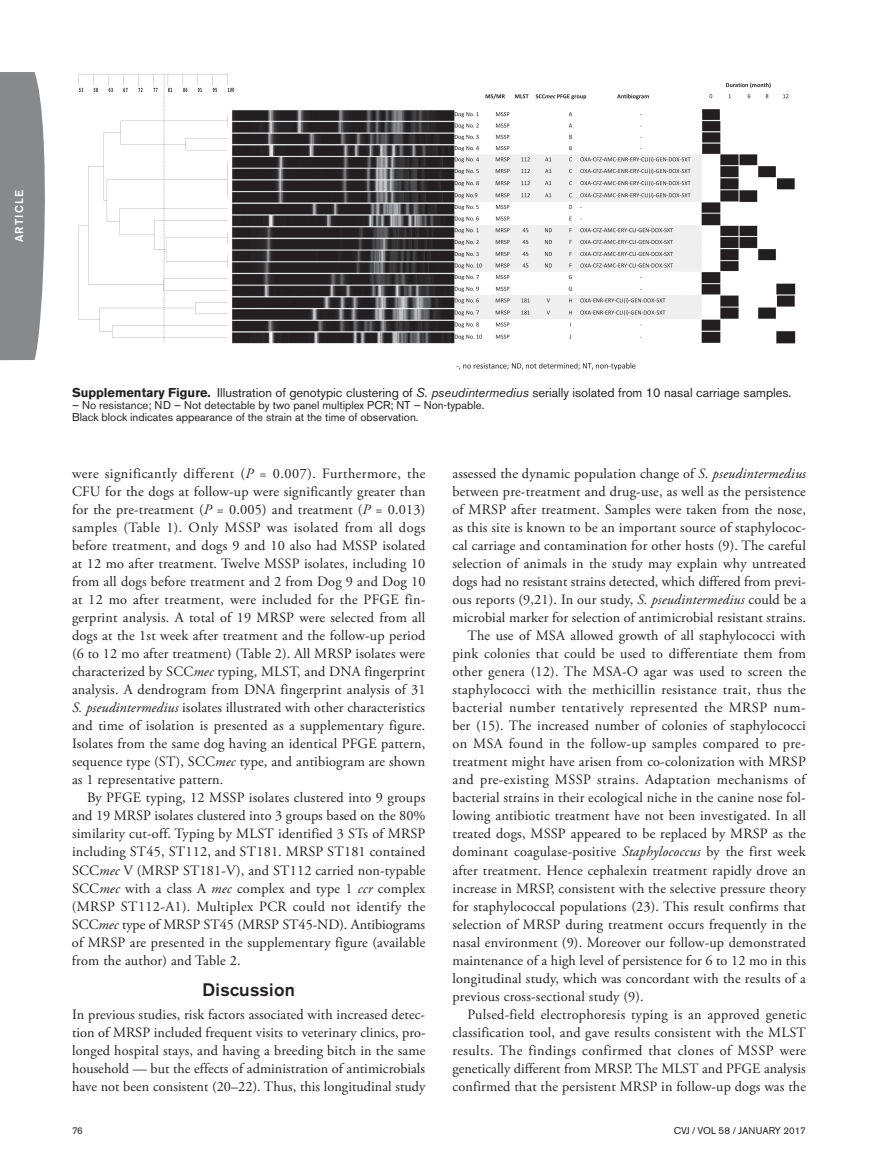
<style>
.page{position:relative;width:878px;height:1175px;background:#fff}
.page>*{position:absolute;margin:0;border:0;box-sizing:border-box;transform-origin:0 0}
.t1{font:500 18px "Akzidenz Grotesk BE";letter-spacing:.015em;color:#231f20}
.t2{font:14.25px/18px "Adobe Garamond Pro";letter-spacing:.01em;color:#231f20;text-align:justify}
.t3{font:14.25px "Adobe Garamond Pro";letter-spacing:.03em;color:#231f20}
.t4{font:14.25px "Adobe Garamond Pro";letter-spacing:.035em;color:#231f20}
.t5{font:12.75px "Akzidenz Grotesk BE";color:#231f20}
.t6{font:11.25px/12px "Akzidenz Grotesk BE";color:#231f20}
.t7{font:500 11.25px "Akzidenz Grotesk BE";letter-spacing:.115em;color:#fff}
.t8{font:9.75px "Akzidenz Grotesk BE";color:#231f20}
.s1{font-weight:700}
.s2{font-style:italic}
</style>
<div class="page">
<div style="left:0;top:72px;width:45px;height:288px;background:#87898c"></div>
<img style="left:78px;top:73px;width:718px;height:297px">
<p class="t7" style="left:12px;top:242px;width:54px;rotate:-90deg">ARTICLE</p>
<p class="t5" style="left:72px;top:385px;width:721px"><span class="s1">Supplementary Figure.</span> Illustration of genotypic clustering of <span class="s2">S. pseudintermedius</span> serially isolated from 10 nasal carriage samples.</p>
<p class="t6" style="left:72px;top:399px;width:414px">— No resistance; ND — Not detectable by two panel multiplex PCR; NT — Non-typable.<br>Black block indicates appearance of the strain at the time of observation.</p>
<p class="t2" style="left:72px;top:465px;width:355px">were significantly different (<span class="s2">P</span> = 0.007). Furthermore, the CFU for the dogs at follow-up were significantly greater than for the pre-treatment (<span class="s2">P</span> = 0.005) and treatment (<span class="s2">P</span> = 0.013) samples (Table 1). Only MSSP was isolated from all dogs before treatment, and dogs 9 and 10 also had MSSP isolated at 12 mo after treatment. Twelve MSSP isolates, including 10 from all dogs before treatment and 2 from Dog 9 and Dog 10 at 12 mo after treatment, were included for the PFGE fin&shy;gerprint analysis. A total of 19 MRSP were selected from all dogs at the 1st week after treatment and the follow-up period (6 to 12 mo after treatment) (Table 2). All MRSP isolates were characterized by SCC<span class="s2">mec</span> typing, MLST, and DNA fingerprint analysis. A dendrogram from DNA fingerprint analysis of 31<br><span class="s2">S. pseudintermedius</span> isolates illustrated with other characteristics and time of isolation is presented as a supplementary figure.<br>Isolates from the same dog having an identical PFGE pattern, sequence type (ST), SCC<span class="s2">mec</span> type, and antibiogram are shown as 1 representative pattern.</p>
<p class="t2" style="left:72px;top:789px;width:355px;text-indent:15px">By PFGE typing, 12 MSSP isolates clustered into 9 groups and 19 MRSP isolates clustered into 3 groups based on the 80% similarity cut-off. Typing by MLST identified 3 STs of MRSP including ST45, ST112, and ST181. MRSP ST181 contained SCC<span class="s2">mec</span> V (MRSP ST181-V), and ST112 carried non-typable SCC<span class="s2">mec</span> with a class A <span class="s2">mec</span> complex and type 1 <span class="s2">ccr</span> complex (MRSP ST112-A1). Multiplex PCR could not identify the SCC<span class="s2">mec</span> type of MRSP ST45 (MRSP ST45-ND). Antibiograms of MRSP are presented in the supplementary figure (available from the author) and Table 2.</p>
<p class="t1" style="left:203px;top:978px;width:94px">Discussion</p>
<p class="t2" style="left:72px;top:1005px;width:355px">In previous studies, risk factors associated with increased detec&shy;tion of MRSP included frequent visits to veterinary clinics, pro&shy;longed hospital stays, and having a breeding bitch in the same household — but the effects of administration of antimicrobials have not been consistent (20–22). Thus, this longitudinal study</p>
<p class="t2" style="left:452px;top:465px;width:355px">assessed the dynamic population change of <span class="s2">S. pseudintermedius</span></p>
<p class="t2" style="left:452px;top:483px;width:355px">between pre-treatment and drug-use, as well as the persistence</p>
<p class="t2" style="left:452px;top:501px;width:355px">of MRSP after treatment. Samples were taken from the nose,</p>
<p class="t2" style="left:452px;top:519px;width:355px">as this site is known to be an important source of staphylococ-</p>
<p class="t2" style="left:452px;top:537px;width:355px">cal carriage and contamination for other hosts (9). The careful</p>
<p class="t2" style="left:452px;top:555px;width:355px">selection of animals in the study may explain why untreated</p>
<p class="t2" style="left:452px;top:573px;width:355px">dogs had no resistant strains detected, which differed from previ-</p>
<p class="t2" style="left:452px;top:591px;width:355px">ous reports (9,21). In our study, <span class="s2">S. pseudintermedius</span> could be a</p>
<p class="t2" style="left:452px;top:609px;width:355px">microbial marker for selection of antimicrobial resistant strains.</p>
<p class="t2" style="left:467px;top:627px;width:340px">The use of MSA allowed growth of all staphylococci with</p>
<p class="t2" style="left:452px;top:645px;width:355px">pink colonies that could be used to differentiate them from</p>
<p class="t2" style="left:452px;top:663px;width:355px">other genera (12). The MSA-O agar was used to screen the</p>
<p class="t2" style="left:452px;top:681px;width:355px">staphylococci with the methicillin resistance trait, thus the</p>
<p class="t4" style="left:452px;top:699px;width:354px">bacterial number tentatively represented the MRSP num-</p>
<p class="t2" style="left:452px;top:717px;width:355px">ber (15). The increased number of colonies of staphylococci</p>
<p class="t2" style="left:452px;top:735px;width:355px">on MSA found in the follow-up samples compared to pre-</p>
<p class="t2" style="left:452px;top:753px;width:355px">treatment might have arisen from co-colonization with MRSP</p>
<p class="t3" style="left:452px;top:771px;width:354px">and pre-existing MSSP strains. Adaptation mechanisms of</p>
<p class="t2" style="left:452px;top:789px;width:355px">bacterial strains in their ecological niche in the canine nose fol-</p>
<p class="t2" style="left:452px;top:807px;width:355px">lowing antibiotic treatment have not been investigated. In all</p>
<p class="t2" style="left:452px;top:825px;width:355px">treated dogs, MSSP appeared to be replaced by MRSP as the</p>
<p class="t2" style="left:452px;top:843px;width:355px">dominant coagulase-positive <span class="s2">Staphylococcus</span> by the first week</p>
<p class="t2" style="left:452px;top:861px;width:355px">after treatment. Hence cephalexin treatment rapidly drove an</p>
<p class="t2" style="left:452px;top:879px;width:355px">increase in MRSP, consistent with the selective pressure theory</p>
<p class="t2" style="left:452px;top:897px;width:355px">for staphylococcal populations (23). This result confirms that</p>
<p class="t2" style="left:452px;top:915px;width:355px">selection of MRSP during treatment occurs frequently in the</p>
<p class="t2" style="left:452px;top:933px;width:355px">nasal environment (9). Moreover our follow-up demonstrated</p>
<p class="t2" style="left:452px;top:951px;width:355px">maintenance of a high level of persistence for 6 to 12 mo in this</p>
<p class="t2" style="left:452px;top:969px;width:355px">longitudinal study, which was concordant with the results of a</p>
<p class="t2" style="left:452px;top:987px;width:193px">previous cross-sectional study (9).</p>
<p class="t2" style="left:467px;top:1005px;width:340px">Pulsed-field electrophoresis typing is an approved genetic</p>
<p class="t2" style="left:452px;top:1023px;width:355px">classification tool, and gave results consistent with the MLST</p>
<p class="t3" style="left:452px;top:1041px;width:355px">results. The findings confirmed that clones of MSSP were</p>
<p class="t2" style="left:452px;top:1059px;width:354px">genetically different from MRSP. The MLST and PFGE analysis</p>
<p class="t2" style="left:452px;top:1077px;width:355px">confirmed that the persistent MRSP in follow-up dogs was the</p>
<p class="t8" style="left:72px;top:1125px;width:12px">76</p>
<p class="t8" style="left:673px;top:1125px;width:134px">CVJ / VOL 58 / JANUARY 2017</p>
</div>
